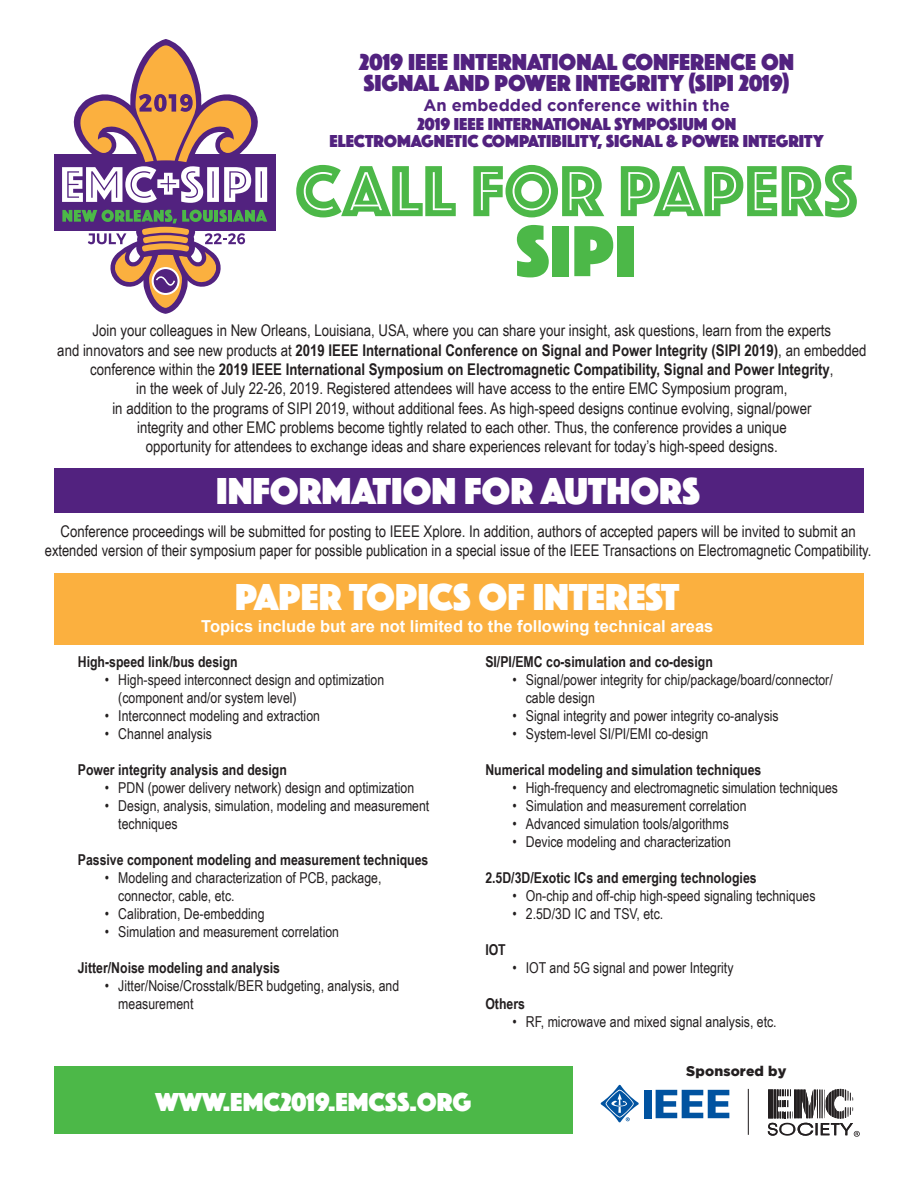
<style>
.page{position:relative;width:918px;height:1188px;background:#fff}
.page>*{position:absolute;margin:0;border:0;box-sizing:border-box;transform-origin:0 0}
.t1{font:75px "Phosphate Inline";color:#4cb848}
.t2{font:75px "Phosphate Solid";color:#4cb848}
.t3{font:39px "Phosphate Solid";color:#fff}
.t4{font:27px "Phosphate Solid";color:#fff}
.t5{font:24px "Phosphate Solid";color:#52227f}
.t6{font:18px "Phosphate Solid";color:#52227f}
.t7{font:700 16.5px "Arial";color:#fff}
.t8{font:700 16.5px "Gotham";color:#52227f}
.t9{font:16.2px "Arial Narrow";color:#231f20}
.t10{font:700 16.2px/19.4px "Arial Narrow";color:#231f20;text-align:center}
.t11{font:15px/18px "Arial Narrow";color:#231f20}
.t12{font:700 15px "Arial Narrow";color:#231f20}
.t13{font:900 13.95px "Gotham";letter-spacing:.01em;color:#231f20}
.s1{font-weight:400}
</style>
<div class="page">
<div style="left:54px;top:573px;width:810px;height:72px;background:#fbb03f"></div>
<div style="left:54px;top:468px;width:810px;height:45px;background:#52227f"></div>
<div style="left:54px;top:1066px;width:519px;height:68px;background:#4cb848"></div>
<svg style="left:767px;top:1089px;width:93px;height:48px"></svg>
<div style="left:644px;top:1090px;width:7px;height:28px;background:#0153a0"></div>
<svg style="left:656px;top:1090px;width:73px;height:28px"></svg>
<svg style="left:601px;top:1085px;width:38px;height:37px"></svg>
<hr style="left:748px;top:1089px;width:1px;height:46px;background:#231f20">
<div style="left:54px;top:154px;width:222px;height:77px;background:#52227f"></div>
<svg style="left:62px;top:39px;width:206px;height:164px"></svg>
<svg style="left:62px;top:210px;width:205px;height:104px"></svg>
<p class="t5" style="left:359px;top:45px;width:437px">2019 IEEE INTERNATIONAL CONFERENCE ON</p>
<p class="t5" style="left:364px;top:66px;width:427px">SIGNAL AND POWER INTEGRITY (SIPI 2019)</p>
<p class="t8" style="left:423px;top:95px;width:308px">An embedded conference within the</p>
<p class="t6" style="left:417px;top:111px;width:321px">2019 IEEE INTERNATIONAL SYMPOSIUM ON</p>
<p class="t6" style="left:329px;top:128px;width:496px">ELECTROMAGNETIC COMPATIBILITY, SIGNAL &amp; POWER INTEGRITY</p>
<p class="t1" style="left:295px;top:138px;width:564px">CALL FOR PAPERS</p>
<p class="t2" style="left:516px;top:198px;width:122px">SIPI</p>
<p class="t9" style="left:93px;top:319px;width:740px">Join your colleagues in New Orleans, Louisiana, USA, where you can share your insight, ask questions, learn from the experts</p>
<p class="t10" style="left:57px;top:339px;width:811px"><span class="s1">and innovators and see new products at</span> 2019 IEEE International Conference on Signal and Power Integrity (SIPI 2019)<span class="s1">, an embedded conference within the</span> 2019 IEEE International Symposium on Electromagnetic Compatibility, Signal and Power Integrity<span class="s1">,</span></p>
<p class="t9" style="left:136px;top:377px;width:653px">in the week of July 22-26, 2019. Registered attendees will have access to the entire EMC Symposium program,</p>
<p class="t9" style="left:112px;top:396px;width:701px">in addition to the programs of SIPI 2019, without additional fees. As high-speed designs continue evolving, signal/power</p>
<p class="t9" style="left:137px;top:415px;width:651px">integrity and other EMC problems become tightly related to each other. Thus, the conference provides a unique</p>
<p class="t9" style="left:146px;top:435px;width:634px">opportunity for attendees to exchange ideas and share experiences relevant for today’s high-speed designs.</p>
<p class="t3" style="left:216px;top:463px;width:485px">INFORMATION FOR AUTHORS</p>
<p class="t9" style="left:60px;top:519px;width:797px">Conference proceedings will be submitted for posting to IEEE Xplore. In addition, authors of accepted papers will be invited to submit an</p>
<p class="t9" style="left:45px;top:538px;width:828px">extended version of their symposium paper for possible publication in a special issue of the IEEE Transactions on Electromagnetic Compatibility.</p>
<p class="t3" style="left:235px;top:569px;width:446px">PAPER TOPICS OF INTEREST</p>
<p class="t7" style="left:201px;top:616px;width:514px">Topics include but are not limited to the following technical areas</p>
<p class="t12" style="left:78px;top:650px;width:161px">High-speed link/bus design</p>
<p class="t11" style="left:118px;top:670px;width:267px;text-indent:-14px">• High-speed interconnect design and optimization (component and/or system level)</p>
<p class="t11" style="left:105px;top:706px;width:217px">• Interconnect modeling and extraction</p>
<p class="t11" style="left:105px;top:724px;width:109px">• Channel analysis</p>
<p class="t12" style="left:78px;top:758px;width:211px">Power integrity analysis and design</p>
<p class="t11" style="left:105px;top:778px;width:311px">• PDN (power delivery network) design and optimization</p>
<p class="t11" style="left:118px;top:796px;width:313px;text-indent:-14px">• Design, analysis, simulation, modeling and measurement techniques</p>
<p class="t12" style="left:78px;top:848px;width:352px">Passive component modeling and measurement techniques</p>
<p class="t11" style="left:118px;top:868px;width:265px;text-indent:-14px">• Modeling and characterization of PCB, package, connector, cable, etc.</p>
<p class="t11" style="left:105px;top:904px;width:161px">• Calibration, De-embedding</p>
<p class="t11" style="left:105px;top:922px;width:236px">• Simulation and measurement correlation</p>
<p class="t12" style="left:78px;top:956px;width:204px">Jitter/Noise modeling and analysis</p>
<p class="t11" style="left:118px;top:976px;width:282px;text-indent:-14px">• Jitter/Noise/Crosstalk/BER budgeting, analysis, and measurement</p>
<p class="t4" style="left:155px;top:1083px;width:318px">WWW.EMC2019.EMCSS.ORG</p>
<p class="t12" style="left:485px;top:650px;width:229px">SI/PI/EMC co-simulation and co-design</p>
<p class="t11" style="left:526px;top:670px;width:308px;text-indent:-14px">• Signal/power integrity for chip/package/board/connector/ cable design</p>
<p class="t11" style="left:512px;top:706px;width:268px">• Signal integrity and power integrity co-analysis</p>
<p class="t11" style="left:512px;top:724px;width:198px">• System-level SI/PI/EMI co-design</p>
<p class="t12" style="left:485px;top:758px;width:278px">Numerical modeling and simulation techniques</p>
<p class="t11" style="left:512px;top:778px;width:327px">• High-frequency and electromagnetic simulation techniques</p>
<p class="t11" style="left:512px;top:796px;width:236px">• Simulation and measurement correlation</p>
<p class="t11" style="left:512px;top:814px;width:218px">• Advanced simulation tools/algorithms</p>
<p class="t11" style="left:512px;top:832px;width:220px">• Device modeling and characterization</p>
<p class="t12" style="left:485px;top:866px;width:273px">2.5D/3D/Exotic ICs and emerging technologies</p>
<p class="t11" style="left:512px;top:886px;width:305px">• On-chip and off-chip high-speed signaling techniques</p>
<p class="t11" style="left:512px;top:904px;width:152px">• 2.5D/3D IC and TSV, etc.</p>
<p class="t12" style="left:485px;top:938px;width:22px">IOT</p>
<p class="t11" style="left:512px;top:958px;width:223px">• IOT and 5G signal and power Integrity</p>
<p class="t12" style="left:485px;top:992px;width:41px">Others</p>
<p class="t11" style="left:512px;top:1012px;width:266px">• RF, microwave and mixed signal analysis, etc.</p>
<p class="t13" style="left:686px;top:1063px;width:102px">Sponsored by</p>
</div>
